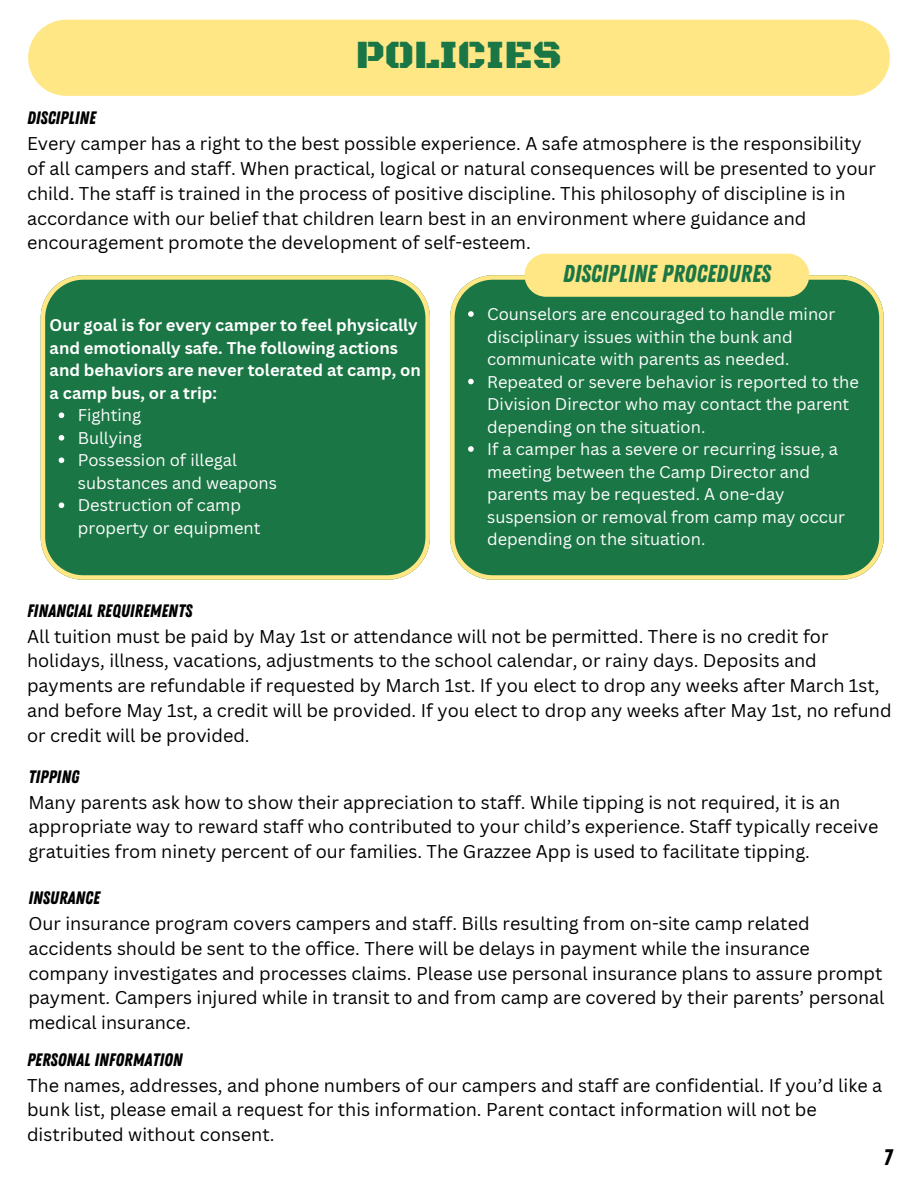
<style>
.page{position:relative;width:918px;height:1188px;background:#fff}
.page>*{position:absolute;margin:0;border:0;box-sizing:border-box;transform-origin:0 0}
.t1{font:40.95px "Black Ops One";color:#1b7645}
.t2{font:24.45px "Zing Rust Base";color:#1b7645}
.t3{font:22.5px "Zing Rust Base";color:#000}
.t4{font:18px/24.8px "Canva Sans";color:#000}
.t5{font:18px "Zing Rust Base";color:#000}
.t6{font:16.5px/22.5px "Canva Sans";color:#fff}
.t7{font:700 16.5px/22.5px "Canva Sans";color:#fff}
</style>
<div class="page">
<div style="left:28px;top:20px;width:862px;height:76px;background:#ffe785;border-radius:38px"></div>
<div style="left:41px;top:275px;width:389px;height:305px;background:#1b7645"></div>
<svg style="left:59px;top:412px;width:5px;height:6px"></svg>
<svg style="left:59px;top:435px;width:5px;height:6px"></svg>
<svg style="left:59px;top:457px;width:5px;height:6px"></svg>
<svg style="left:59px;top:502px;width:5px;height:6px"></svg>
<div style="left:450px;top:275px;width:433px;height:305px;background:#1b7645"></div>
<svg style="left:468px;top:311px;width:6px;height:6px"></svg>
<svg style="left:468px;top:379px;width:6px;height:5px"></svg>
<svg style="left:468px;top:446px;width:6px;height:6px"></svg>
<div style="left:525px;top:254px;width:284px;height:43px;background:#ffe785;border-radius:22px"></div>
<h1 class="t1" style="left:356px;top:31px;width:208px">POLICIES</h1>
<p class="t5" style="left:27px;top:108px;width:71px">DISCIPLINE</p>
<h3 class="t4" style="left:27px;top:131px;width:850px">Every camper has a right to the best possible experience. A safe atmosphere is the responsibility of all campers and staff. When practical, logical or natural consequences will be presented to your child. The staff is trained in the process of positive discipline. This philosophy of discipline is in accordance with our belief that children learn best in an environment where guidance and encouragement promote the development of self-esteem.</h3>
<p class="t7" style="left:50px;top:314px;width:373px">Our goal is for every camper to feel physically and emotionally safe. The following actions and behaviors are never tolerated at camp, on a camp bus, or a trip:</p>
<p class="t6" style="left:78px;top:404px;width:65px">Fighting</p>
<p class="t6" style="left:78px;top:426px;width:66px">Bullying</p>
<p class="t6" style="left:78px;top:449px;width:161px">Possession of illegal</p>
<p class="t6" style="left:78px;top:471px;width:201px">substances and weapons</p>
<p class="t6" style="left:78px;top:494px;width:165px">Destruction of camp</p>
<h2 class="t6" style="left:78px;top:516px;width:184px">property or equipment</h2>
<p class="t2" style="left:563px;top:259px;width:210px">DISCIPLINE PROCEDURES</p>
<p class="t6" style="left:487px;top:303px;width:350px">Counselors are encouraged to handle minor disciplinary issues within the bunk and communicate with parents as needed.</p>
<p class="t6" style="left:487px;top:370px;width:373px">Repeated or severe behavior is reported to the<br>Division Director who may contact the parent depending on the situation.</p>
<p class="t6" style="left:487px;top:438px;width:359px">If a camper has a severe or recurring issue, a meeting between the Camp Director and parents may be requested. A one-day suspension or removal from camp may occur depending on the situation.</p>
<p class="t5" style="left:27px;top:600px;width:167px">FINANCIAL REQUIREMENTS</p>
<p class="t4" style="left:27px;top:623px;width:866px">All tuition must be paid by May 1st or attendance will not be permitted. There is no credit for holidays, illness, vacations, adjustments to the school calendar, or rainy days. Deposits and payments are refundable if requested by March 1st. If you elect to drop any weeks after March 1st, and before May 1st, a credit will be provided. If you elect to drop any weeks after May 1st, no refund or credit will be provided.</p>
<p class="t5" style="left:28px;top:766px;width:52px">TIPPING</p>
<p class="t4" style="left:28px;top:789px;width:852px">Many parents ask how to show their appreciation to staff. While tipping is not required, it is an appropriate way to reward staff who contributed to your child’s experience. Staff typically receive gratuities from ninety percent of our families. The Grazzee App is used to facilitate tipping.</p>
<p class="t5" style="left:28px;top:887px;width:73px">INSURANCE</p>
<p class="t4" style="left:28px;top:911px;width:858px">Our insurance program covers campers and staff. Bills resulting from on-site camp related accidents should be sent to the office. There will be delays in payment while the insurance company investigates and processes claims. Please use personal insurance plans to assure prompt payment. Campers injured while in transit to and from camp are covered by their parents’ personal medical insurance.</p>
<p class="t5" style="left:27px;top:1049px;width:157px">PERSONAL INFORMATION</p>
<p class="t4" style="left:27px;top:1072px;width:857px">The names, addresses, and phone numbers of our campers and staff are confidential. If you’d like a bunk list, please email a request for this information. Parent contact information will not be distributed without consent.</p>
<p class="t3" style="left:884px;top:1144px;width:10px">7</p>
</div>
